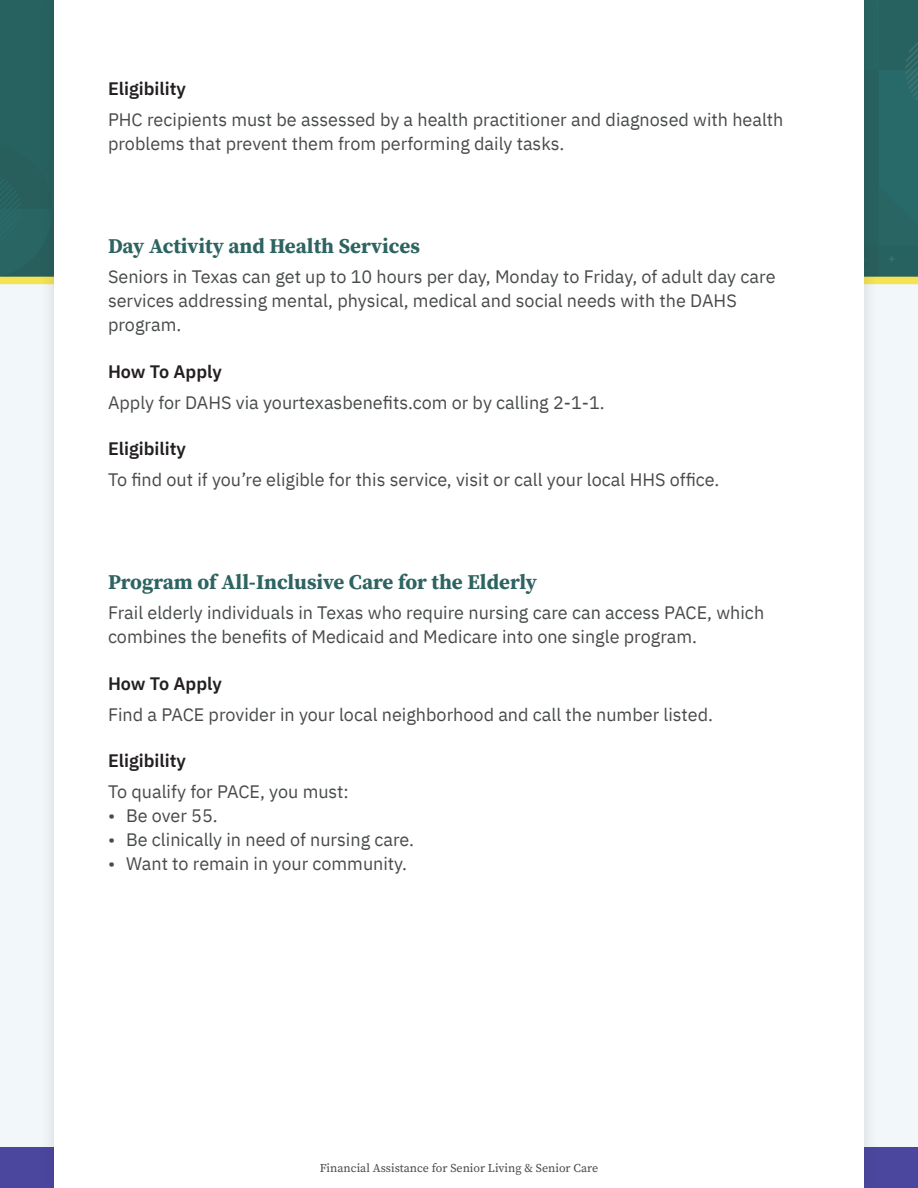
<style>
.page{position:relative;width:918px;height:1188px;background:#f2f7f9}
.page>*{position:absolute;margin:0;border:0;box-sizing:border-box;transform-origin:0 0}
.t1{font:700 21px "Source Serif Pro";color:#2d6361}
.t2{font:18px/24px "IBM Plex Sans";color:#474b49}
.t3{font:600 18px "IBM Plex Sans";color:#231f20}
.t4{font:12px "Source Serif Pro";color:#474b49}
</style>
<div class="page">
<div style="left:0;top:0;width:918px;height:280px;background:#2d6361"></div>
<div style="left:0;top:277px;width:918px;height:7px;background:#f5e353"></div>
<div style="left:0;top:1148px;width:918px;height:40px;background:#4b479f"></div>
<div style="left:39px;top:0;width:841px;height:1188px;background:#231f20;opacity:.15"></div>
<div style="left:54px;top:0;width:810px;height:1188px;background:#fff"></div>
<p class="t3" style="left:108px;top:75px;width:80px">Eligibility</p>
<p class="t2" style="left:108px;top:106px;width:677px">PHC recipients must be assessed by a health practitioner and diagnosed with health problems that prevent them from performing daily tasks.</p>
<p class="t1" style="left:108px;top:231px;width:313px">Day Activity and Health Services</p>
<p class="t2" style="left:108px;top:264px;width:669px">Seniors in Texas can get up to 10 hours per day, Monday to Friday, of adult day care services addressing mental, physical, medical and social needs with the DAHS program.</p>
<p class="t3" style="left:108px;top:357px;width:115px">How To Apply</p>
<p class="t2" style="left:108px;top:389px;width:498px">Apply for DAHS via yourtexasbenefits.com or by calling 2-1-1.</p>
<p class="t3" style="left:108px;top:434px;width:80px">Eligibility</p>
<p class="t2" style="left:108px;top:466px;width:613px">To find out if you’re eligible for this service, visit or call your local HHS office.</p>
<p class="t1" style="left:108px;top:567px;width:431px">Program of All-Inclusive Care for the Elderly</p>
<p class="t2" style="left:108px;top:599px;width:658px">Frail elderly individuals in Texas who require nursing care can access PACE, which combines the benefits of Medicaid and Medicare into one single program.</p>
<p class="t3" style="left:108px;top:669px;width:115px">How To Apply</p>
<p class="t2" style="left:108px;top:701px;width:607px">Find a PACE provider in your local neighborhood and call the number listed.</p>
<p class="t3" style="left:108px;top:746px;width:80px">Eligibility</p>
<p class="t2" style="left:108px;top:778px;width:242px">To qualify for PACE, you must:</p>
<p class="t2" style="left:108px;top:802px;width:111px">• Be over 55.</p>
<p class="t2" style="left:108px;top:826px;width:308px">• Be clinically in need of nursing care.</p>
<p class="t2" style="left:108px;top:850px;width:301px">• Want to remain in your community.</p>
<p class="t4" style="left:320px;top:1160px;width:280px">Financial Assistance for Senior Living &amp; Senior Care</p>
</div>
